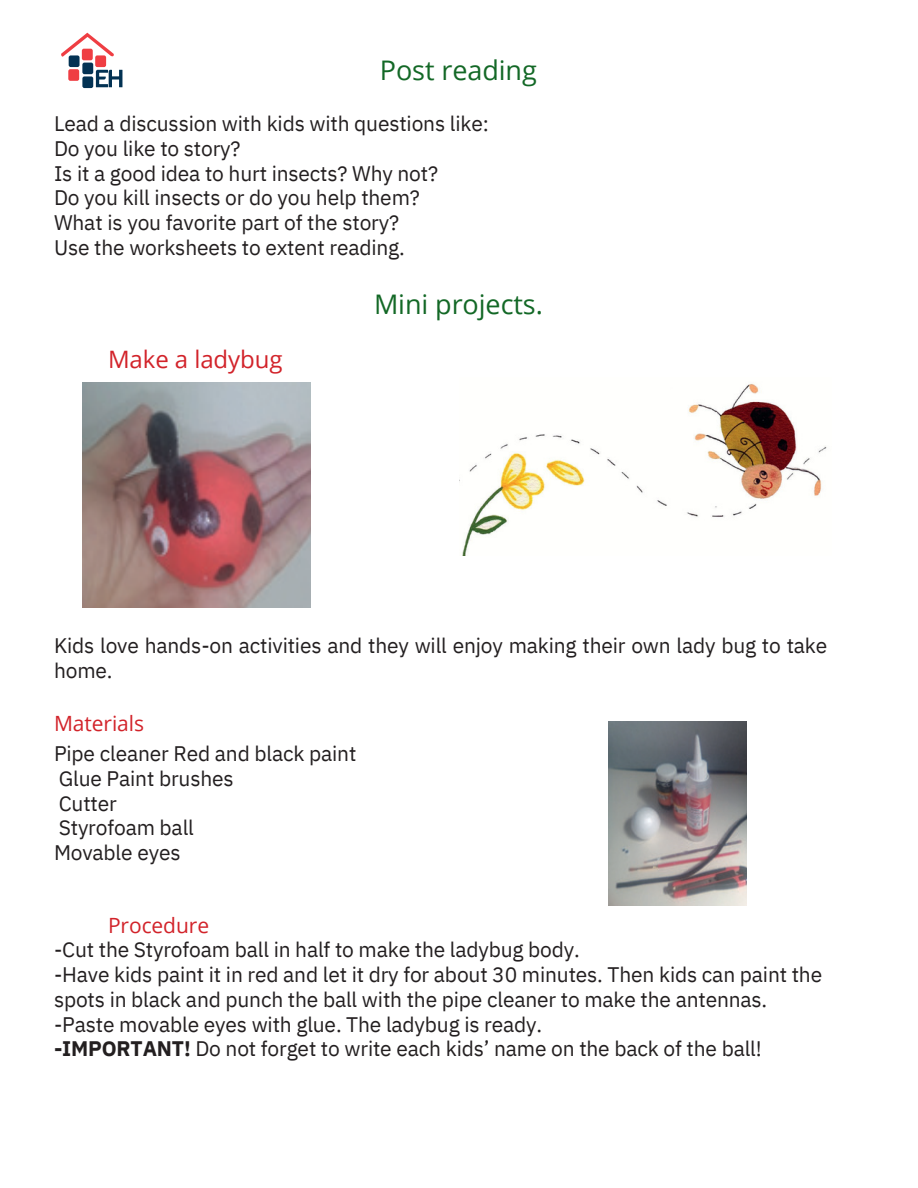
<style>
.page{position:relative;width:918px;height:1188px;background:#fff}
.page>*{position:absolute;margin:0;border:0;box-sizing:border-box;transform-origin:0 0}
.t1{font:27px "Open Sans";letter-spacing:-.005em;color:#136826}
.t2{font:24px "Open Sans";color:#d2232a}
.t3{font:21px/24.8px "IBM Plex Sans";letter-spacing:-.01em;color:#231f20}
.t4{font:21px "Open Sans";letter-spacing:-.005em;color:#d2232a}
.s1{font-weight:700}
</style>
<div class="page">
<img style="left:82px;top:383px;width:229px;height:225px">
<img style="left:608px;top:722px;width:138px;height:183px">
<img style="left:459px;top:383px;width:368px;height:173px">
<svg style="left:61px;top:33px;width:53px;height:24px"></svg>
<div style="left:95px;top:55px;width:11px;height:12px;background:#ef3e43;border-radius:2px"></div>
<div style="left:82px;top:49px;width:11px;height:11px;background:#ef3e43;border-radius:2px"></div>
<div style="left:69px;top:55px;width:11px;height:12px;background:#033253;border-radius:2px"></div>
<div style="left:68px;top:69px;width:11px;height:12px;background:#ef3e43;border-radius:2px"></div>
<div style="left:82px;top:76px;width:11px;height:12px;background:#033253;border-radius:2px"></div>
<div style="left:82px;top:63px;width:11px;height:11px;background:#033253;border-radius:2px"></div>
<svg style="left:96px;top:70px;width:26px;height:17px"></svg>
<p class="t1" style="left:380px;top:51px;width:158px">Post reading</p>
<p class="t3" style="left:54px;top:111px;width:436px">Lead a discussion with kids with questions like:</p>
<p class="t3" style="left:54px;top:136px;width:188px">Do you like to story?</p>
<p class="t3" style="left:54px;top:160px;width:386px">Is it a good idea to hurt insects? Why not?</p>
<p class="t3" style="left:54px;top:185px;width:367px">Do you kill insects or do you help them?</p>
<p class="t3" style="left:54px;top:210px;width:347px">What is you favorite part of the story?</p>
<p class="t3" style="left:54px;top:235px;width:352px">Use the worksheets to extent reading.</p>
<p class="t2" style="left:108px;top:342px;width:176px">Make a ladybug</p>
<p class="t1" style="left:374px;top:285px;width:170px">Mini projects.</p>
<p class="t3" style="left:54px;top:633px;width:775px">Kids love hands-on activities and they will enjoy making their own lady bug to take home.</p>
<p class="t4" style="left:54px;top:708px;width:92px">Materials</p>
<p class="t3" style="left:54px;top:741px;width:304px">Pipe cleaner Red and black paint</p>
<p class="t3" style="left:59px;top:766px;width:176px">Glue Paint brushes</p>
<p class="t3" style="left:59px;top:790px;width:60px">Cutter</p>
<p class="t3" style="left:59px;top:815px;width:137px">Styrofoam ball</p>
<p class="t3" style="left:54px;top:840px;width:128px">Movable eyes</p>
<p class="t4" style="left:108px;top:910px;width:103px">Procedure</p>
<p class="t3" style="left:54px;top:937px;width:527px">-Cut the Styrofoam ball in half to make the ladybug body.</p>
<p class="t3" style="left:54px;top:962px;width:770px">-Have kids paint it in red and let it dry for about 30 minutes. Then kids can paint the spots in black and punch the ball with the pipe cleaner to make the antennas. -Paste movable eyes with glue. The ladybug is ready.</p>
<p class="t3" style="left:54px;top:1036px;width:709px"><span class="s1">-IMPORTANT!</span> Do not forget to write each kids’ name on the back of the ball!</p>
</div>
